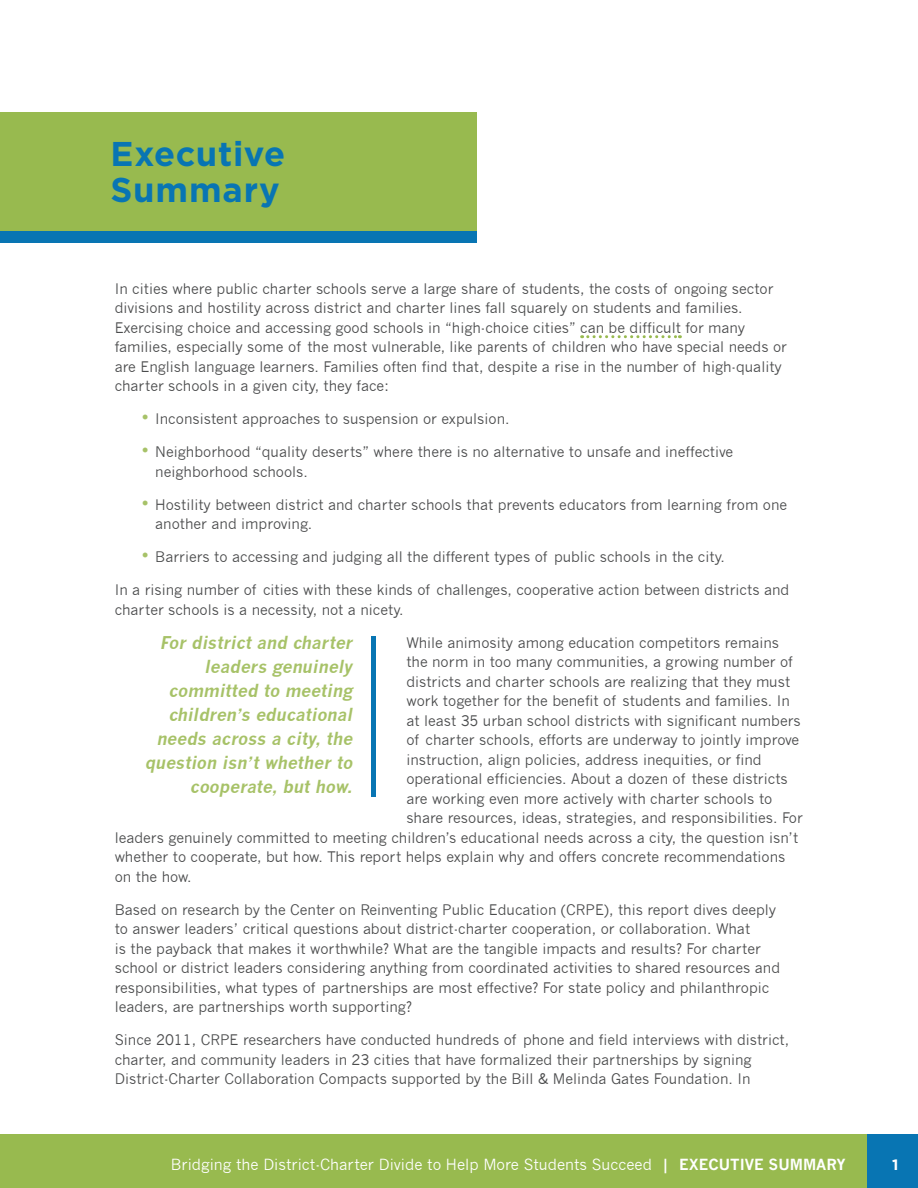
<style>
.page{position:relative;width:918px;height:1188px;background:#fff}
.page>*{position:absolute;margin:0;border:0;box-sizing:border-box;transform-origin:0 0}
.Headline{font:700 34.35px "Gotham";letter-spacing:.025em;color:#0875b3}
.Pull_Quote_3{font:italic 700 17.25px/24px "News Gothic";color:#a7c268;text-align:right}
.t1{font:15px "News Gothic";color:#fff}
.t2{font:700 15px "Gotham";color:#fff}
.body{font:14.25px/19.5px "News Gothic";color:#4b4c4d}
.s1{font-size:19.5px;color:#a7c268}
.s2{font-weight:700}
</style>
<div class="page">
<div style="left:0;top:221px;width:476px;height:22px;background:#0875b3"></div>
<div style="left:0;top:113px;width:476px;height:118px;background:#98ba4f"></div>
<svg style="left:582px;top:335px;width:98px;height:3px"></svg>
<div style="left:371px;top:636px;width:5px;height:161px;background:#0875b3"></div>
<div style="left:0;top:1134px;width:868px;height:54px;background:#98ba4f"></div>
<div style="left:867px;top:1134px;width:51px;height:54px;background:#0875b3"></div>
<p class="Headline" style="left:110px;top:134px;width:176px">Executive</p>
<p class="Headline" style="left:110px;top:170px;width:171px">Summary</p>
<p class="body" style="left:115px;top:279px;width:674px">In cities where public charter schools serve a large share of students, the costs of ongoing sector divisions and hostility across district and charter lines fall squarely on students and families.<br>Exercising choice and accessing good schools in “high-choice cities” can be difficult for many families, especially some of the most vulnerable, like parents of children who have special needs or are English language learners. Families often find that, despite a rise in the number of high-quality charter schools in a given city, they face:</p>
<p class="body" style="left:142px;top:410px;width:369px"><span class="s1">•</span> Inconsistent approaches to suspension or expulsion.</p>
<p class="body" style="left:155px;top:443px;width:580px;text-indent:-14px"><span class="s1">•</span> Neighborhood “quality deserts” where there is no alternative to unsafe and ineffective neighborhood schools.</p>
<p class="body" style="left:155px;top:495px;width:633px;text-indent:-14px"><span class="s1">•</span> Hostility between district and charter schools that prevents educators from learning from one another and improving.</p>
<p class="body" style="left:142px;top:548px;width:585px"><span class="s1">•</span> Barriers to accessing and judging all the different types of public schools in the city.</p>
<p class="body" style="left:115px;top:581px;width:676px">In a rising number of cities with these kinds of challenges, cooperative action between districts and charter schools is a necessity, not a nicety.</p>
<p class="body" style="left:406px;top:633px;width:374px">While animosity among education competitors remains</p>
<p class="body" style="left:406px;top:653px;width:388px">the norm in too many communities, a growing number of</p>
<p class="body" style="left:406px;top:672px;width:385px">districts and charter schools are realizing that they must</p>
<p class="body" style="left:406px;top:692px;width:385px">work together for the benefit of students and families. In</p>
<p class="body" style="left:406px;top:711px;width:396px">at least 35 urban school districts with significant numbers</p>
<p class="body" style="left:406px;top:731px;width:394px">of charter schools, efforts are underway to jointly improve</p>
<p class="body" style="left:406px;top:750px;width:357px">instruction, align policies, address inequities, or find</p>
<p class="body" style="left:406px;top:770px;width:383px">operational efficiencies. About a dozen of these districts</p>
<p class="body" style="left:406px;top:789px;width:368px">are working even more actively with charter schools to</p>
<p class="body" style="left:406px;top:809px;width:398px">share resources, ideas, strategies, and responsibilities. For</p>
<p class="body" style="left:115px;top:828px;width:685px">leaders genuinely committed to meeting children’s educational needs across a city, the question isn’t</p>
<p class="body" style="left:115px;top:848px;width:672px">whether to cooperate, but how. This report helps explain why and offers concrete recommendations</p>
<p class="body" style="left:115px;top:867px;width:78px">on the how.</p>
<p class="body" style="left:115px;top:900px;width:667px">Based on research by the Center on Reinventing Public Education (CRPE), this report dives deeply to answer leaders’ critical questions about district-charter cooperation, or collaboration. What<br>is the payback that makes it worthwhile? What are the tangible impacts and results? For charter school or district leaders considering anything from coordinated activities to shared resources and responsibilities, what types of partnerships are most effective? For state policy and philanthropic leaders, are partnerships worth supporting?</p>
<p class="body" style="left:115px;top:1031px;width:676px">Since 2011, CRPE researchers have conducted hundreds of phone and field interviews with district, charter, and community leaders in 23 cities that have formalized their partnerships by signing<br>District-Charter Collaboration Compacts supported by the Bill &amp; Melinda Gates Foundation. In</p>
<p class="Pull_Quote_3" style="left:145px;top:630px;width:213px">For district and charter leaders genuinely committed to meeting children’s educational needs across a city, the question isn’t whether to cooperate, but how.</p>
<p class="t1" style="left:171px;top:1156px;width:676px">Bridging the District-Charter Divide to Help More Students Succeed <span class="s2">| EXECUTIVE SUMMARY</span></p>
<p class="t2" style="left:892px;top:1156px;width:8px">1</p>
</div>
